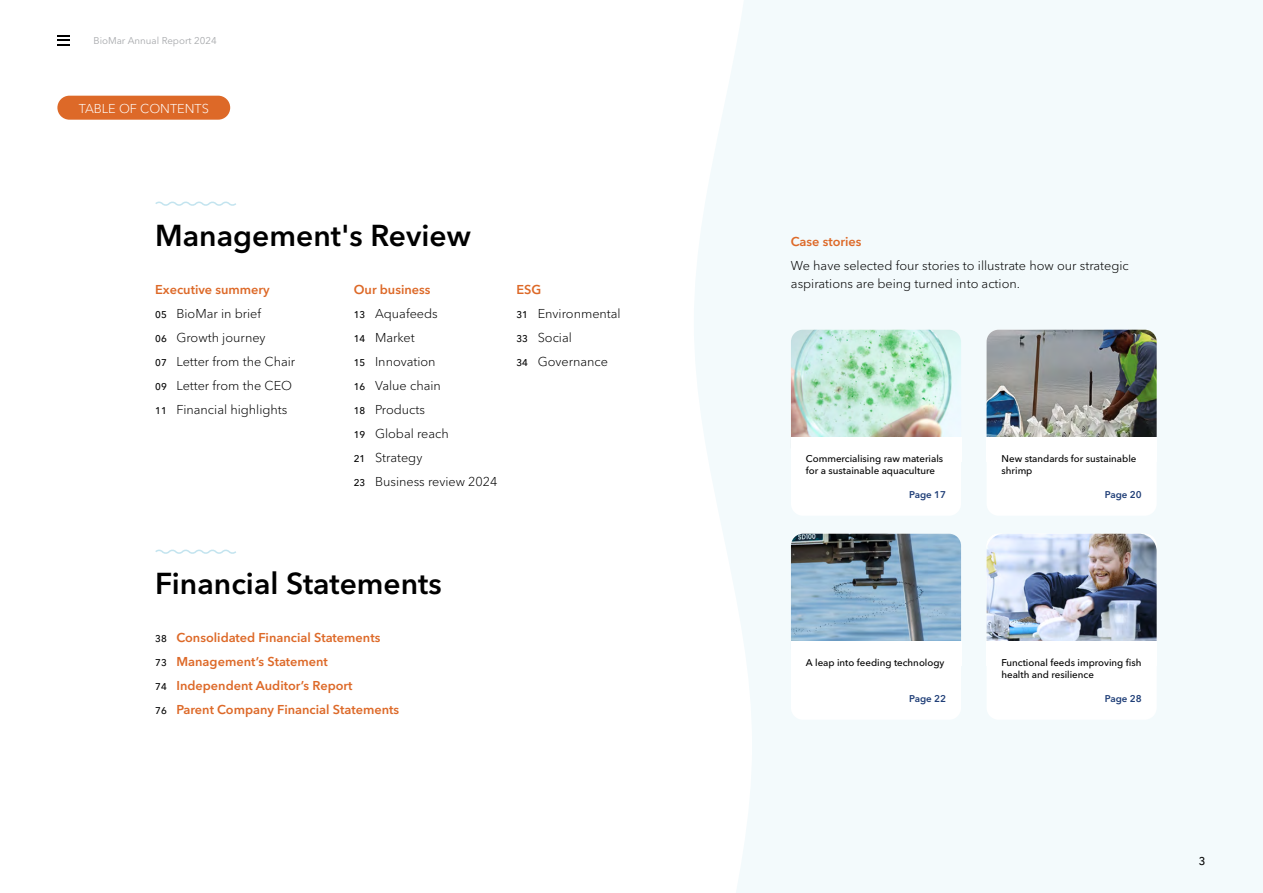
<style>
.page{position:relative;width:1263px;height:893px;background:#fff}
.page>*{position:absolute;margin:0;border:0;box-sizing:border-box;transform-origin:0 0}
.t1{font:600 30px "Avenir Next LT Pro";color:#000}
.t2{font:300 12.75px/24px "Avenir Next LT Pro";color:#000}
.t3{font:600 12.75px/24px "Avenir Next LT Pro";color:#dd6928}
.t4{font:300 12.75px "Avenir Next LT Pro";color:#fff}
.t5{font:500 11.25px "Avenir Next LT Pro";color:#000}
.t6{font:500 9.75px/12px "Avenir Next LT Pro";color:#000}
.t7{font:600 9.75px "Avenir Next LT Pro";color:#1f3e77}
.t8{font:9.75px "Avenir Next LT Pro";color:#a7a9ac}
.s1{font-weight:600;color:#dd6928}
.s2{font-weight:500;font-size:9.75px}
.s3{font-weight:500;font-size:9.75px;color:#000}
</style>
<div class="page">
<svg style="left:694px;top:0;width:569px;height:893px;fill:#f3fafc"></svg>
<div style="left:57px;top:96px;width:173px;height:24px;background:#dd6928;border-radius:12px"></div>
<div style="left:791px;top:534px;width:170px;height:186px;background:#fff;border-radius:12px"></div>
<img style="left:791px;top:534px;width:170px;height:107px">
<div style="left:986px;top:534px;width:171px;height:186px;background:#fff;border-radius:12px"></div>
<img style="left:986px;top:534px;width:171px;height:107px">
<div style="left:986px;top:330px;width:171px;height:186px;background:#fff;border-radius:12px"></div>
<img style="left:986px;top:330px;width:171px;height:107px">
<div style="left:791px;top:330px;width:170px;height:186px;background:#fff;border-radius:12px"></div>
<img style="left:791px;top:330px;width:170px;height:107px">
<svg style="left:155px;top:201px;width:81px;height:5px"></svg>
<svg style="left:155px;top:549px;width:81px;height:5px"></svg>
<svg style="left:57px;top:36px;width:13px;height:9px"></svg>
<p class="t8" style="left:94px;top:35px;width:125px">BioMar Annual Report 2024</p>
<p class="t4" style="left:79px;top:100px;width:132px">TABLE OF CONTENTS</p>
<h1 class="t1" style="left:155px;top:217px;width:317px">Management's Review</h1>
<p class="t2" style="left:155px;top:277px;width:142px"><span class="s1">Executive summery<br></span><span class="s2">05</span> BioMar in brief<br><span class="s2">06</span> Growth journey<br><span class="s2">07</span> Letter from the Chair<br><span class="s2">09</span> Letter from the CEO<br><span class="s2">11</span> Financial highlights</p>
<p class="t2" style="left:354px;top:277px;width:145px"><span class="s1">Our business<br></span><span class="s2">13</span> Aquafeeds<br><span class="s2">14</span> Market<br><span class="s2">15</span> Innovation<br><span class="s2">16</span> Value chain<br><span class="s2">18</span> Products<br><span class="s2">19</span> Global reach<br><span class="s2">21</span> Strategy<br><span class="s2">23</span> Business review 2024</p>
<p class="t2" style="left:516px;top:277px;width:106px"><span class="s1">ESG<br></span><span class="s2">31</span> Environmental<br><span class="s2">33</span> Social<br><span class="s2">34</span> Governance</p>
<h1 class="t1" style="left:155px;top:565px;width:288px">Financial Statements</h1>
<p class="t3" style="left:155px;top:625px;width:245px"><span class="s3">38</span> Consolidated Financial Statements<br><span class="s3">73</span> Management’s Statement<br><span class="s3">74</span> Independent Auditor’s Report<br><span class="s3">76</span> Parent Company Financial Statements</p>
<p class="t3" style="left:791px;top:229px;width:72px">Case stories</p>
<p class="t2" style="left:791px;top:256px;width:339px;line-height:18px">We have selected four stories to illustrate how our strategic aspirations are being turned into action.</p>
<p class="t6" style="left:806px;top:452px;width:139px">Commercialising raw materials for a sustainable aquaculture</p>
<p class="t7" style="left:909px;top:488px;width:38px">Page 17</p>
<p class="t6" style="left:1001px;top:452px;width:136px">New standards for sustainable shrimp</p>
<p class="t7" style="left:1105px;top:488px;width:38px">Page 20</p>
<p class="t6" style="left:806px;top:656px;width:140px">A leap into feeding technology</p>
<p class="t7" style="left:909px;top:692px;width:38px">Page 22</p>
<p class="t6" style="left:1001px;top:656px;width:142px">Functional feeds improving fish health and resilience</p>
<p class="t7" style="left:1105px;top:692px;width:38px">Page 28</p>
<p class="t5" style="left:1199px;top:854px;width:8px">3</p>
</div>
